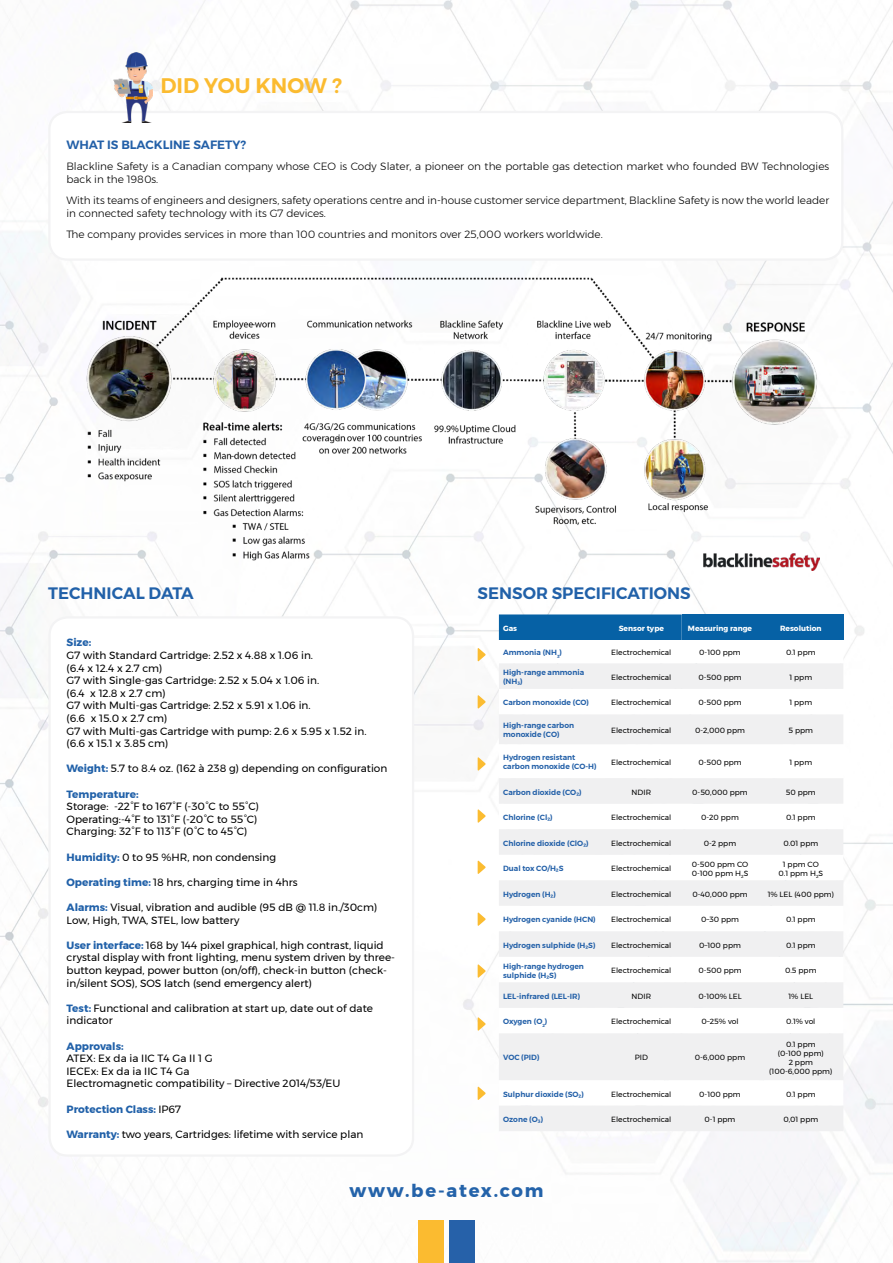
<style>
.page{position:relative;width:893px;height:1263px;background:#fff}
.page>*{position:absolute;margin:0;border:0;box-sizing:border-box;transform-origin:0 0}
.t1{font:600 21px "Montserrat";color:#fbbb30}
.t2{font:700 18px "Montserrat";letter-spacing:.1em;color:#2463aa}
.t3{font:600 16.5px "Montserrat";color:#2161a9}
.t4{font:600 12px "Montserrat";color:#2360a8}
.t5{font:10.5px/12.6px "Montserrat";color:#000}
.t6{font:300 10.5px/12.6px "Montserrat";color:#000}
.t7{font:700 10.5px "Montserrat";color:#2161a9}
.t8{font:7.5px/9px "Montserrat";color:#000;text-align:center}
.t9{font:600 7.5px/9px "Montserrat";color:#2360a8}
.t10{font:700 7.5px "Montserrat";color:#fff}
.s1{font-weight:700;color:#2161a9}
.s2{font-weight:400;color:#000}
</style>
<div class="page">
<img style="left:0;top:0;width:893px;height:1263px">
<div style="left:418px;top:1220px;width:25px;height:43px;background:#fbbb30"></div>
<div style="left:450px;top:1220px;width:25px;height:43px;background:#2661a9"></div>
<div style="left:50px;top:617px;width:363px;height:538px;background:#fff;border-radius:18px"></div>
<div style="left:48px;top:616px;width:366px;height:541px;border:2px solid #f3f3f4;border-radius:18px"></div>
<div style="left:499px;top:614px;width:183px;height:26px;background:#0661a5"></div>
<div style="left:682px;top:614px;width:76px;height:26px;background:#0661a5"></div>
<div style="left:758px;top:614px;width:85px;height:26px;background:#0661a5"></div>
<svg style="left:499px;top:640px;width:344px;height:393px"></svg>
<svg style="left:499px;top:663px;width:344px;height:345px;fill:#f0f0f1"></svg>
<svg style="left:499px;top:1033px;width:344px;height:98px"></svg>
<svg style="left:478px;top:648px;width:8px;height:13px"></svg>
<svg style="left:478px;top:695px;width:8px;height:13px"></svg>
<svg style="left:478px;top:757px;width:8px;height:13px"></svg>
<svg style="left:478px;top:809px;width:8px;height:14px"></svg>
<svg style="left:478px;top:861px;width:8px;height:13px"></svg>
<svg style="left:478px;top:912px;width:8px;height:14px"></svg>
<svg style="left:478px;top:964px;width:8px;height:14px"></svg>
<svg style="left:478px;top:1017px;width:8px;height:13px"></svg>
<svg style="left:478px;top:1087px;width:8px;height:13px"></svg>
<div style="left:49px;top:112px;width:793px;height:148px;background:#fff;border-radius:18px"></div>
<div style="left:48px;top:111px;width:795px;height:150px;border:2px solid #f3f3f4;border-radius:18px"></div>
<img style="left:114px;top:53px;width:38px;height:70px">
<img style="left:87px;top:270px;width:732px;height:301px">
<h1 class="t1" style="left:160px;top:69px;width:183px">DID YOU KNOW ?</h1>
<p class="t4" style="left:66px;top:136px;width:181px">WHAT IS BLACKLINE SAFETY?</p>
<p class="t6" style="left:66px;top:160px;width:764px">Blackline Safety is a Canadian company whose CEO is Cody Slater, a pioneer on the portable gas detection market who founded BW Technologies back in the 1980s.</p>
<p class="t6" style="left:66px;top:194px;width:764px">With its teams of engineers and designers, safety operations centre and in-house customer service department, Blackline Safety is now the world leader in connected safety technology with its G7 devices.</p>
<p class="t6" style="left:66px;top:227px;width:538px">The company provides services in more than 100 countries and monitors over 25,000 workers worldwide.</p>
<h3 class="t3" style="left:48px;top:580px;width:147px">TECHNICAL DATA</h3>
<p class="t7" style="left:67px;top:634px;width:26px">Size:</p>
<p class="t5" style="left:67px;top:649px;width:302px">G7 with Standard Cartridge: 2.52 x 4.88 x 1.06 in.<br>(6.4 x 12.4 x 2.7 cm)<br>G7 with Single-gas Cartridge: 2.52 x 5.04 x 1.06 in.<br>(6.4 x 12.8 x 2.7 cm)<br>G7 with Multi-gas Cartridge: 2.52 x 5.91 x 1.06 in.<br>(6.6 x 15.0 x 2.7 cm)<br>G7 with Multi-gas Cartridge with pump: 2.6 x 5.95 x 1.52 in. (6.6 x 15.1 x 3.85 cm)</p>
<p class="t5" style="left:67px;top:762px;width:322px"><span class="s1">Weight:</span> 5.7 to 8.4 oz. (162 à 238 g) depending on configuration</p>
<p class="t7" style="left:67px;top:785px;width:74px">Temperature:</p>
<p class="t5" style="left:67px;top:800px;width:194px">Storage: -22°F to 167°F (-30°C to 55°C)<br>Operating:-4°F to 131°F (-20°C to 55°C)<br>Charging: 32°F to 113°F (0°C to 45°C)</p>
<p class="t5" style="left:67px;top:850px;width:211px"><span class="s1">Humidity:</span> 0 to 95 %HR, non condensing</p>
<p class="t5" style="left:67px;top:876px;width:233px"><span class="s1">Operating time:</span> 18 hrs, charging time in 4hrs</p>
<p class="t5" style="left:67px;top:901px;width:312px"><span class="s1">Alarms:</span> Visual, vibration and audible (95 dB @ 11.8 in./30cm)<br>Low, High, TWA, STEL, low battery</p>
<p class="t5" style="left:67px;top:939px;width:330px"><span class="s1">User interface:</span> 168 by 144 pixel graphical, high contrast, liquid crystal display with front lighting, menu system driven by three&shy;button keypad, power button (on/off), check-in button (check&shy;in/silent SOS), SOS latch (send emergency alert)</p>
<p class="t5" style="left:67px;top:1002px;width:308px"><span class="s1">Test:</span> Functional and calibration at start up, date out of date indicator</p>
<p class="t7" style="left:67px;top:1037px;width:59px">Approvals:</p>
<p class="t5" style="left:67px;top:1052px;width:275px">ATEX: Ex da ia IIC T4 Ga II 1 G<br>IECEx: Ex da ia IIC T4 Ga<br>Electromagnetic compatibility – Directive 2014/53/EU</p>
<p class="t7" style="left:67px;top:1100px;width:116px">Protection Class: <span class="s2">IP67</span></p>
<p class="t5" style="left:67px;top:1128px;width:298px"><span class="s1">Warranty:</span> two years, Cartridges: lifetime with service plan</p>
<h3 class="t3" style="left:478px;top:580px;width:215px">SENSOR SPECIFICATIONS</h3>
<p class="t10" style="left:503px;top:622px;width:15px">Gas</p>
<p class="t10" style="left:619px;top:622px;width:47px">Sensor type</p>
<p class="t10" style="left:688px;top:622px;width:66px">Measuring range</p>
<p class="t10" style="left:780px;top:622px;width:43px">Resolution</p>
<p class="t9" style="left:503px;top:648px;width:60px">Ammonia (NH<sub>3</sub>)</p>
<p class="t8" style="left:611px;top:648px;width:62px">Electrochemical</p>
<p class="t8" style="left:699px;top:648px;width:43px">0-100 ppm</p>
<p class="t8" style="left:786px;top:648px;width:31px">0.1 ppm</p>
<p class="t9" style="left:503px;top:668px;width:82px">High-range ammonia (NH₃)</p>
<p class="t8" style="left:611px;top:672px;width:62px">Electrochemical</p>
<p class="t8" style="left:698px;top:672px;width:45px">0-500 ppm</p>
<p class="t8" style="left:789px;top:672px;width:24px">1 ppm</p>
<p class="t9" style="left:503px;top:698px;width:87px">Carbon monoxide (CO)</p>
<p class="t8" style="left:611px;top:698px;width:62px">Electrochemical</p>
<p class="t8" style="left:698px;top:698px;width:45px">0-500 ppm</p>
<p class="t8" style="left:789px;top:698px;width:24px">1 ppm</p>
<p class="t9" style="left:503px;top:721px;width:73px">High-range carbon monoxide (CO)</p>
<p class="t8" style="left:611px;top:726px;width:62px">Electrochemical</p>
<p class="t8" style="left:695px;top:726px;width:51px">0-2,000 ppm</p>
<p class="t8" style="left:788px;top:726px;width:26px">5 ppm</p>
<p class="t9" style="left:503px;top:753px;width:95px">Hydrogen resistant carbon monoxide (CO-H)</p>
<p class="t8" style="left:611px;top:757px;width:62px">Electrochemical</p>
<p class="t8" style="left:698px;top:757px;width:45px">0-500 ppm</p>
<p class="t8" style="left:789px;top:757px;width:24px">1 ppm</p>
<p class="t9" style="left:503px;top:787px;width:80px">Carbon dioxide (CO₂)</p>
<p class="t8" style="left:632px;top:787px;width:21px">NDIR</p>
<p class="t8" style="left:692px;top:787px;width:57px">0-50,000 ppm</p>
<p class="t8" style="left:786px;top:787px;width:31px">50 ppm</p>
<p class="t9" style="left:503px;top:813px;width:51px">Chlorine (Cl₂)</p>
<p class="t8" style="left:611px;top:813px;width:62px">Electrochemical</p>
<p class="t8" style="left:701px;top:813px;width:39px">0-20 ppm</p>
<p class="t8" style="left:786px;top:813px;width:31px">0.1 ppm</p>
<p class="t9" style="left:503px;top:838px;width:87px">Chlorine dioxide (ClO₂)</p>
<p class="t8" style="left:611px;top:838px;width:62px">Electrochemical</p>
<p class="t8" style="left:704px;top:838px;width:34px">0-2 ppm</p>
<p class="t8" style="left:783px;top:838px;width:36px">0.01 ppm</p>
<p class="t9" style="left:503px;top:864px;width:62px">Dual tox CO/H₂S</p>
<p class="t8" style="left:611px;top:864px;width:62px">Electrochemical</p>
<p class="t8" style="left:692px;top:859px;width:58px;text-align:left">0-500 ppm CO<br>0-100 ppm H<sub>2</sub>S</p>
<p class="t8" style="left:778px;top:859px;width:46px">1 ppm CO<br>0.1 ppm H<sub>2</sub>S</p>
<p class="t9" style="left:503px;top:889px;width:54px">Hydrogen (H₂)</p>
<p class="t8" style="left:611px;top:889px;width:62px">Electrochemical</p>
<p class="t8" style="left:692px;top:889px;width:57px">0-40,000 ppm</p>
<p class="t8" style="left:768px;top:889px;width:68px">1% LEL (400 ppm)</p>
<p class="t9" style="left:503px;top:915px;width:94px">Hydrogen cyanide (HCN)</p>
<p class="t8" style="left:611px;top:915px;width:62px">Electrochemical</p>
<p class="t8" style="left:701px;top:915px;width:40px">0–30 ppm</p>
<p class="t8" style="left:786px;top:915px;width:31px">0.1 ppm</p>
<p class="t9" style="left:503px;top:940px;width:94px">Hydrogen sulphide (H₂S)</p>
<p class="t8" style="left:611px;top:940px;width:62px">Electrochemical</p>
<p class="t8" style="left:699px;top:940px;width:43px">0–100 ppm</p>
<p class="t8" style="left:786px;top:940px;width:31px">0.1 ppm</p>
<p class="t9" style="left:503px;top:961px;width:82px">High-range hydrogen sulphide (H₂S)</p>
<p class="t8" style="left:611px;top:966px;width:62px">Electrochemical</p>
<p class="t8" style="left:698px;top:966px;width:45px">0-500 ppm</p>
<p class="t8" style="left:785px;top:966px;width:33px">0.5 ppm</p>
<p class="t9" style="left:503px;top:991px;width:79px">LEL-infrared (LEL-IR)</p>
<p class="t8" style="left:632px;top:991px;width:21px">NDIR</p>
<p class="t8" style="left:698px;top:991px;width:45px">0-100% LEL</p>
<p class="t8" style="left:788px;top:991px;width:26px">1% LEL</p>
<p class="t9" style="left:503px;top:1017px;width:46px">Oxygen (O<sub>2</sub>)</p>
<p class="t8" style="left:611px;top:1017px;width:62px">Electrochemical</p>
<p class="t8" style="left:702px;top:1017px;width:38px">0–25% vol</p>
<p class="t8" style="left:786px;top:1017px;width:31px">0.1% vol</p>
<p class="t9" style="left:503px;top:1053px;width:38px">VOC (PID)</p>
<p class="t8" style="left:635px;top:1053px;width:15px">PID</p>
<p class="t8" style="left:695px;top:1053px;width:52px">0-6,000 ppm</p>
<p class="t8" style="left:769px;top:1040px;width:65px">0.1 ppm<br>(0-100 ppm)<br>2 ppm (100-6,000 ppm)</p>
<p class="t9" style="left:503px;top:1089px;width:82px">Sulphur dioxide (SO₂)</p>
<p class="t8" style="left:611px;top:1089px;width:62px">Electrochemical</p>
<p class="t8" style="left:699px;top:1089px;width:43px">0-100 ppm</p>
<p class="t8" style="left:786px;top:1089px;width:31px">0.1 ppm</p>
<p class="t9" style="left:503px;top:1115px;width:42px">Ozone (O₃)</p>
<p class="t8" style="left:611px;top:1115px;width:62px">Electrochemical</p>
<p class="t8" style="left:705px;top:1115px;width:32px">0-1 ppm</p>
<p class="t8" style="left:783px;top:1115px;width:36px">0,01 ppm</p>
<h2 class="t2" style="left:349px;top:1176px;width:196px">www.be-atex.com</h2>
</div>
